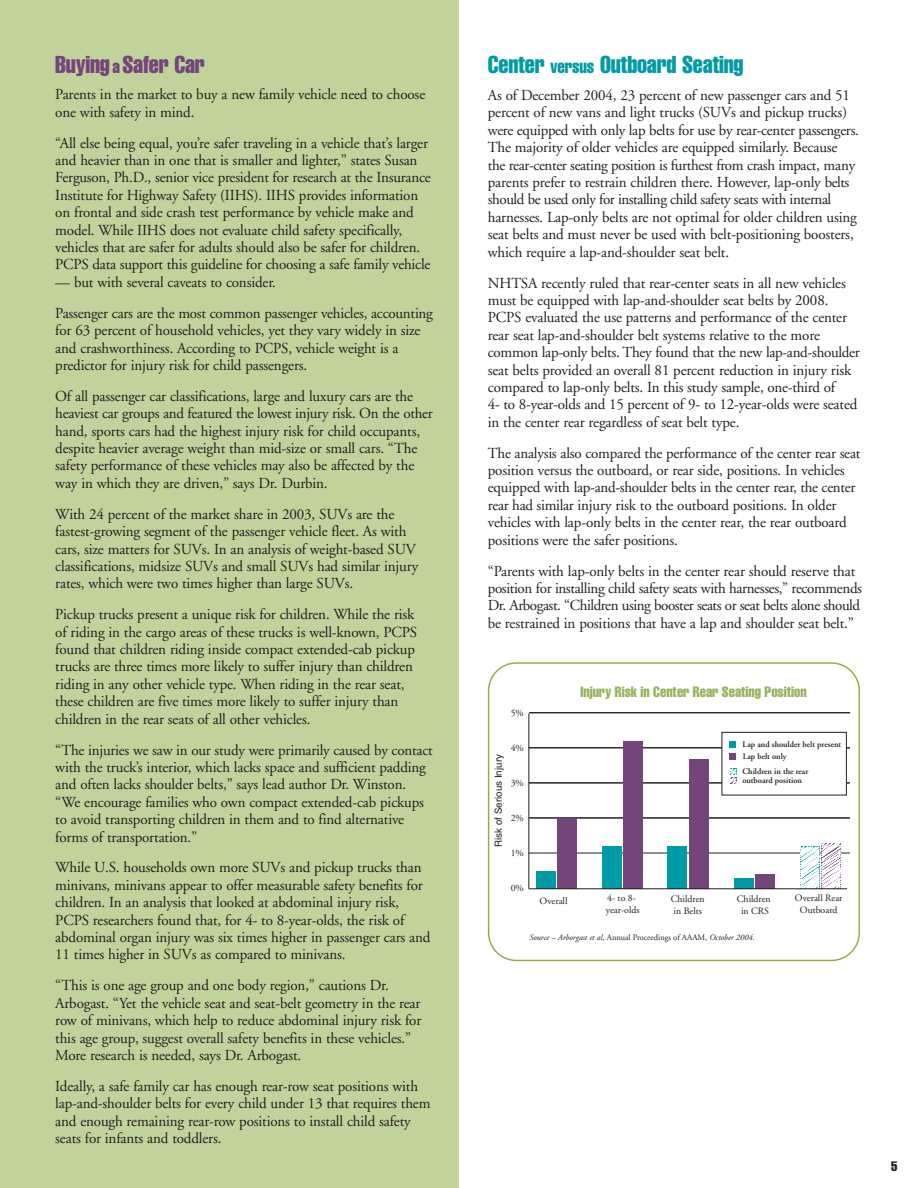
<style>
.page{position:relative;width:918px;height:1188px;background:#fff}
.page>*{position:absolute;margin:0;border:0;box-sizing:border-box;transform-origin:0 0}
.t1{font:extra-condensed 24px "Helvetica";letter-spacing:-.01em;color:#009ba5}
.t2{font:extra-condensed 24px "Helvetica";letter-spacing:-.01em;color:#73457a}
.t3{font:15.3px/17.4px "Adobe Garamond";letter-spacing:-.01em;color:#231f20}
.t4{font:extra-condensed 14.7px "Helvetica";color:#99b361}
.t5{font:extra-condensed 13.5px "Helvetica";color:#231f20}
.t6{font:9.75px/11.7px "Adobe Garamond";color:#231f20;text-align:center}
.t7{font:9.75px "Helvetica";color:#231f20}
.t8{font:600 8.4px/12.1px "Adobe Garamond";color:#231f20}
.t9{font:italic 8.4px "Adobe Garamond";color:#231f20}
.s1{font-size:18px}
.s2{font-style:normal}
</style>
<div class="page">
<div style="left:0;top:0;width:459px;height:1188px;background:#c2d29b"></div>
<svg style="left:488px;top:662px;width:372px;height:299px"></svg>
<h1 class="t2" style="left:55px;top:55px;width:151px">Buying <span class="s1">a</span>Safer Car</h1>
<p class="t3" style="left:55px;top:87px;width:371px">Parents in the market to buy a new family vehicle need to choose one with safety in mind.</p>
<p class="t3" style="left:55px;top:135px;width:377px">“All else being equal, you’re safer traveling in a vehicle that’s larger and heavier than in one that is smaller and lighter,” states Susan Ferguson, Ph.D., senior vice president for research at the Insurance Institute for Highway Safety (IIHS). IIHS provides information on frontal and side crash test performance by vehicle make and model. While IIHS does not evaluate child safety specifically, vehicles that are safer for adults should also be safer for children.<br>PCPS data support this guideline for choosing a safe family vehicle</p>
<p class="t3" style="left:55px;top:268px;width:379px;line-height:30.9px">— but with several caveats to consider.<br>Passenger cars are the most common passenger vehicles, accounting</p>
<p class="t3" style="left:55px;top:323px;width:367px">for 63 percent of household vehicles, yet they vary widely in size and crashworthiness. According to PCPS, vehicle weight is a predictor for injury risk for child passengers.</p>
<p class="t3" style="left:55px;top:389px;width:379px">Of all passenger car classifications, large and luxury cars are the heaviest car groups and featured the lowest injury risk. On the other hand, sports cars had the highest injury risk for child occupants, despite heavier average weight than mid-size or small cars. “The safety performance of these vehicles may also be affected by the way in which they are driven,” says Dr. Durbin.</p>
<p class="t3" style="left:55px;top:506px;width:365px">With 24 percent of the market share in 2003, SUVs are the fastest-growing segment of the passenger vehicle fleet. As with cars, size matters for SUVs. In an analysis of weight-based SUV classifications, midsize SUVs and small SUVs had similar injury rates, which were two times higher than large SUVs.</p>
<p class="t3" style="left:55px;top:607px;width:363px">Pickup trucks present a unique risk for children. While the risk of riding in the cargo areas of these trucks is well-known, PCPS found that children riding inside compact extended-cab pickup trucks are three times more likely to suffer injury than children riding in any other vehicle type. When riding in the rear seat, these children are five times more likely to suffer injury than children in the rear seats of all other vehicles.</p>
<p class="t3" style="left:55px;top:742px;width:379px">“The injuries we saw in our study were primarily caused by contact with the truck’s interior, which lacks space and sufficient padding and often lacks shoulder belts,” says lead author Dr. Winston. “We encourage families who own compact extended-cab pickups to avoid transporting children in them and to find alternative forms of transportation.”</p>
<p class="t3" style="left:55px;top:860px;width:377px">While U.S. households own more SUVs and pickup trucks than minivans, minivans appear to offer measurable safety benefits for children. In an analysis that looked at abdominal injury risk, PCPS researchers found that, for 4- to 8-year-olds, the risk of abdominal organ injury was six times higher in passenger cars and 11 times higher in SUVs as compared to minivans.</p>
<p class="t3" style="left:55px;top:978px;width:368px">“This is one age group and one body region,” cautions Dr.<br>Arbogast. “Yet the vehicle seat and seat-belt geometry in the rear row of minivans, which help to reduce abdominal injury risk for this age group, suggest overall safety benefits in these vehicles.” More research is needed, says Dr. Arbogast.</p>
<p class="t3" style="left:55px;top:1079px;width:377px">Ideally, a safe family car has enough rear-row seat positions with lap-and-shoulder belts for every child under 13 that requires them and enough remaining rear-row positions to install child safety seats for infants and toddlers.</p>
<h1 class="t1" style="left:488px;top:56px;width:257px">Center <span class="s1">versus</span> Outboard Seating</h1>
<p class="t3" style="left:488px;top:88px;width:373px">As of December 2004, 23 percent of new passenger cars and 51 percent of new vans and light trucks (SUVs and pickup trucks) were equipped with only lap belts for use by rear-center passengers.<br>The majority of older vehicles are equipped similarly. Because<br>the rear-center seating position is furthest from crash impact, many parents prefer to restrain children there. However, lap-only belts should be used only for installing child safety seats with internal harnesses. Lap-only belts are not optimal for older children using seat belts and must never be used with belt-positioning boosters, which require a lap-and-shoulder seat belt.</p>
<p class="t3" style="left:488px;top:275px;width:373px">NHTSA recently ruled that rear-center seats in all new vehicles must be equipped with lap-and-shoulder seat belts by 2008.<br>PCPS evaluated the use patterns and performance of the center rear seat lap-and-shoulder belt systems relative to the more common lap-only belts. They found that the new lap-and-shoulder seat belts provided an overall 81 percent reduction in injury risk compared to lap-only belts. In this study sample, one-third of<br>4- to 8-year-olds and 15 percent of 9- to 12-year-olds were seated in the center rear regardless of seat belt type.</p>
<p class="t3" style="left:488px;top:445px;width:374px">The analysis also compared the performance of the center rear seat position versus the outboard, or rear side, positions. In vehicles equipped with lap-and-shoulder belts in the center rear, the center rear had similar injury risk to the outboard positions. In older vehicles with lap-only belts in the center rear, the rear outboard positions were the safer positions.</p>
<p class="t3" style="left:488px;top:563px;width:376px">“Parents with lap-only belts in the center rear should reserve that position for installing child safety seats with harnesses,” recommends Dr. Arbogast. “Children using booster seats or seat belts alone should be restrained in positions that have a lap and shoulder seat belt.”</p>
<p class="t6" style="left:511px;top:707px;width:15px">5%</p>
<p class="t6" style="left:511px;top:742px;width:15px">4%</p>
<p class="t7" style="left:495px;top:847px;width:94px;rotate:-90deg">Risk of Serious Injury</p>
<p class="t6" style="left:511px;top:778px;width:15px">3%</p>
<p class="t6" style="left:511px;top:813px;width:15px">2%</p>
<p class="t6" style="left:511px;top:848px;width:15px">1%</p>
<p class="t6" style="left:511px;top:883px;width:15px">0%</p>
<p class="t4" style="left:580px;top:686px;width:228px">Injury Risk in Center Rear Seating Position</p>
<p class="t8" style="left:743px;top:739px;width:100px">Lap and shoulder bel present<br>Lap bel only</p>
<p class="t8" style="left:742px;top:768px;width:67px;line-height:9.1px">Children in the rear outboard position</p>
<p class="t6" style="left:540px;top:896px;width:29px">Overall</p>
<p class="t6" style="left:606px;top:893px;width:35px;text-align:left">4- to 8- year-olds</p>
<p class="t6" style="left:671px;top:894px;width:35px;text-align:left">Children in Belts</p>
<p class="t6" style="left:737px;top:894px;width:35px">Children n CRS</p>
<p class="t6" style="left:795px;top:893px;width:49px">Overa Rear<br>Outboard</p>
<p class="t9" style="left:529px;top:934px;width:227px">Source – Arborgas et al <span class="s2">Annual Proceedings o AAAM,</span> O tober 2004.</p>
<p class="t5" style="left:891px;top:1161px;width:8px">5</p>
</div>
